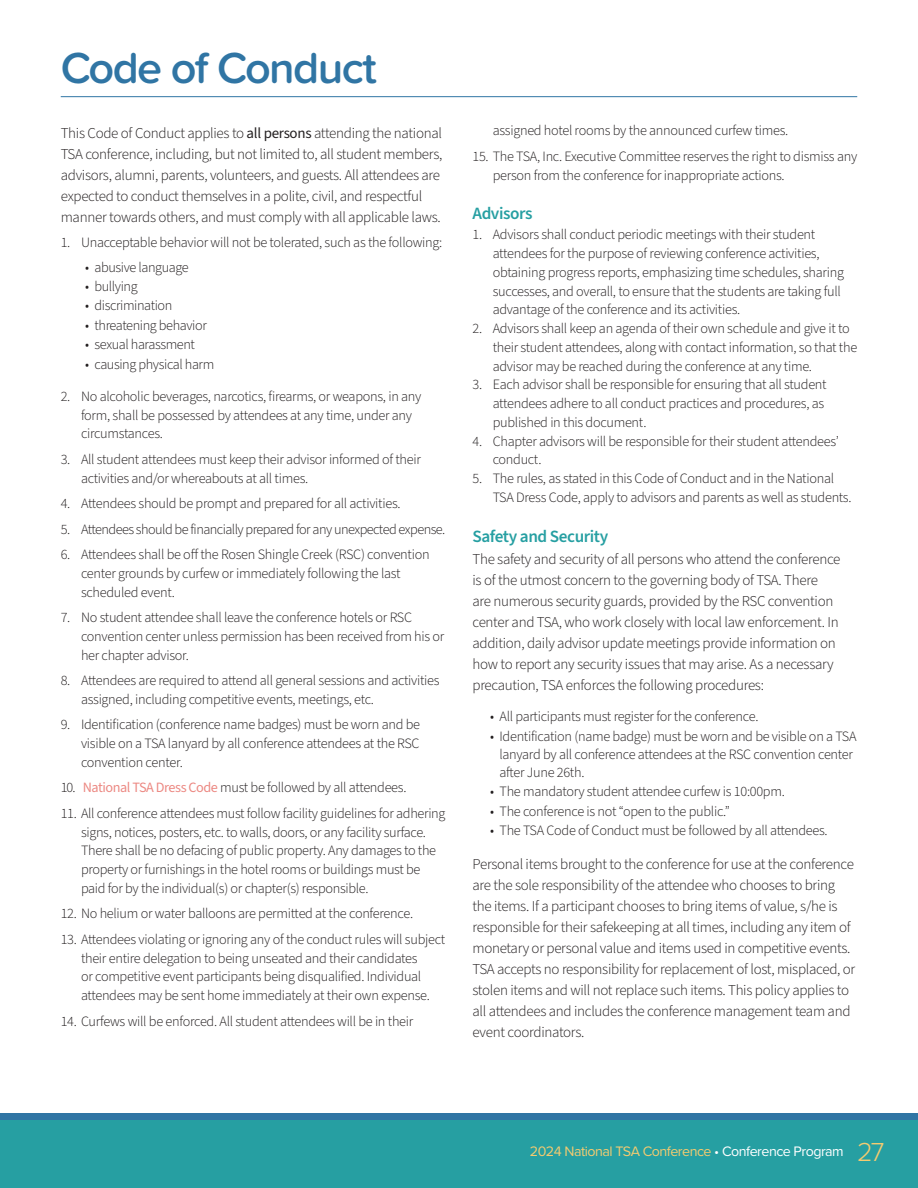
<style>
.page{position:relative;width:918px;height:1188px;background:#fff}
.page>*{position:absolute;margin:0;border:0;box-sizing:border-box;transform-origin:0 0}
.t1{font:600 45px "Proxima Soft";letter-spacing:-.035em;color:#3075a4}
.Subhead_11_5{font:600 17.25px "Source Sans 3";letter-spacing:-.025em;color:#269fa2}
.Body_Copy_10_14{font:300 15px/21px "Source Sans 3";letter-spacing:-.02em;color:#231f20}
.t2{font:300 14.25px/18.8px "Source Sans 3";letter-spacing:-.02em;color:#231f20}
.t3{font:300 14.25px "Source Sans 3";letter-spacing:-.04em;color:#231f20}
.t4{font:14.25px "Proxima Nova";letter-spacing:-.035em;color:#f4cb70}
.s1{font-weight:400}
.s2{font-weight:400;color:#ec8983}
.s3{font-weight:300;color:#fff}
.s4{color:#fff}
.s5{font-weight:300;font-size:27px}
</style>
<div class="page">
<div style="left:0;top:1114px;width:918px;height:67px;background:#3075a4"></div>
<div style="left:0;top:1120px;width:918px;height:68px;background:#269fa2"></div>
<hr style="left:61px;top:96px;width:796px;height:1px;background:#3075a4">
<p class="t1" style="left:61px;top:34px;width:318px">Code of Conduct</p>
<p class="Body_Copy_10_14" style="left:61px;top:122px;width:383px">This Code of Conduct applies to <span class="s1">all persons</span> attending the national TSA conference, including, but not limited to, all student members, advisors, alumni, parents, volunteers, and guests. All attendees are expected to conduct themselves in a polite, civil, and respectful manner towards others, and must comply with all applicable laws.</p>
<p class="t2" style="left:61px;top:233px;width:383px">1. Unacceptable behavior will not be tolerated, such as the following:</p>
<p class="t2" style="left:85px;top:258px;width:105px">• abusive language</p>
<p class="t2" style="left:85px;top:277px;width:54px">• bullying</p>
<p class="t2" style="left:85px;top:296px;width:89px">• discrimination</p>
<p class="t2" style="left:85px;top:316px;width:123px">• threatening behavior</p>
<p class="t2" style="left:85px;top:335px;width:112px">• sexual harassment</p>
<p class="t2" style="left:85px;top:355px;width:131px">• causing physical harm</p>
<p class="t2" style="left:81px;top:387px;width:342px;text-indent:-20px">2. No alcoholic beverages, narcotics, firearms, or weapons, in any form, shall be possessed by attendees at any time, under any circumstances.</p>
<p class="t2" style="left:81px;top:450px;width:341px;text-indent:-20px">3. All student attendees must keep their advisor informed of their activities and/or whereabouts at all times.</p>
<p class="t2" style="left:61px;top:494px;width:341px">4. Attendees should be prompt and prepared for all activities.</p>
<p class="t3" style="left:61px;top:520px;width:386px">5. Attendees should be financially prepared for any unexpected expense.</p>
<p class="t2" style="left:81px;top:545px;width:350px;text-indent:-20px">6. Attendees shall be off the Rosen Shingle Creek (RSC) convention center grounds by curfew or immediately following the last scheduled event.</p>
<p class="t2" style="left:81px;top:608px;width:365px;text-indent:-20px">7. No student attendee shall leave the conference hotels or RSC convention center unless permission has been received from his or her chapter advisor.</p>
<p class="t2" style="left:81px;top:671px;width:360px;text-indent:-20px">8. Attendees are required to attend all general sessions and activities assigned, including competitive events, meetings, etc.</p>
<p class="t2" style="left:81px;top:715px;width:341px;text-align:justify;text-indent:-20px">9. Identification (conference name badges) must be worn and be visible on a TSA lanyard by all conference attendees at the RSC convention center.</p>
<p class="t2" style="left:61px;top:778px;width:347px">10. <span class="s2">National TSA Dress Code</span> must be followed by all attendees.</p>
<p class="t2" style="left:81px;top:804px;width:366px;text-indent:-20px">11. All conference attendees must follow facility guidelines for adhering signs, notices, posters, etc. to walls, doors, or any facility surface.<br>There shall be no defacing of public property. Any damages to the property or furnishings in the hotel rooms or buildings must be paid for by the individual(s) or chapter(s) responsible.</p>
<p class="t2" style="left:61px;top:904px;width:354px">12. No helium or water balloons are permitted at the conference.</p>
<p class="t2" style="left:61px;top:930px;width:386px;text-align:center">13. Attendees violating or ignoring any of the conduct rules will subject their entire delegation to being unseated and their candidates<br>or competitive event participants being disqualified. Individual attendees may be sent home immediately at their own expense.</p>
<p class="t2" style="left:61px;top:1012px;width:354px">14. Curfews will be enforced. All student attendees will be in their</p>
<p class="t2" style="left:493px;top:121px;width:297px">assigned hotel rooms by the announced curfew times.</p>
<p class="t2" style="left:493px;top:147px;width:366px;text-indent:-20px">15. The TSA, Inc. Executive Committee reserves the right to dismiss any person from the conference for inappropriate actions.</p>
<p class="Subhead_11_5" style="left:472px;top:203px;width:62px">Advisors</p>
<p class="t2" style="left:493px;top:225px;width:353px;text-indent:-20px">1. Advisors shall conduct periodic meetings with their student attendees for the purpose of reviewing conference activities, obtaining progress reports, emphasizing time schedules, sharing successes, and overall, to ensure that the students are taking full advantage of the conference and its activities.</p>
<p class="t2" style="left:493px;top:319px;width:366px;text-indent:-20px">2. Advisors shall keep an agenda of their own schedule and give it to their student attendees, along with contact information, so that the advisor may be reached during the conference at any time.</p>
<p class="t2" style="left:493px;top:375px;width:335px;text-indent:-20px">3. Each advisor shall be responsible for ensuring that all student attendees adhere to all conduct practices and procedures, as published in this document.</p>
<p class="t2" style="left:493px;top:432px;width:348px;text-indent:-20px">4. Chapter advisors will be responsible for their student attendees’ conduct.</p>
<p class="t2" style="left:493px;top:469px;width:360px;text-indent:-20px">5. The rules, as stated in this Code of Conduct and in the National<br>TSA Dress Code, apply to advisors and parents as well as students.</p>
<p class="Subhead_11_5" style="left:472px;top:525px;width:137px">Safety and Security</p>
<p class="Body_Copy_10_14" style="left:472px;top:549px;width:369px">The safety and security of all persons who attend the conference is of the utmost concern to the governing body of TSA. There<br>are numerous security guards, provided by the RSC convention center and TSA, who work closely with local law enforcement. In addition, daily advisor update meetings provide information on how to report any security issues that may arise. As a necessary precaution, TSA enforces the following procedures:</p>
<p class="t2" style="left:490px;top:707px;width:270px">• All participants must register for the conference.</p>
<p class="t2" style="left:500px;top:727px;width:359px;line-height:18px;text-indent:-9px">• Identification (name badge) must be worn and be visible on a TSA lanyard by all conference attendees at the RSC convention center after June 26th.</p>
<p class="t2" style="left:490px;top:782px;width:296px">• The mandatory student attendee curfew is 10:00pm.</p>
<p class="t2" style="left:490px;top:802px;width:241px">• The conference is not “open to the public.”</p>
<p class="t2" style="left:490px;top:821px;width:339px">• The TSA Code of Conduct must be followed by all attendees.</p>
<p class="Body_Copy_10_14" style="left:472px;top:854px;width:384px">Personal items brought to the conference for use at the conference are the sole responsibility of the attendee who chooses to bring the items. If a participant chooses to bring items of value, s/he is responsible for their safekeeping at all times, including any item of monetary or personal value and items used in competitive events.<br>TSA accepts no responsibility for replacement of lost, misplaced, or stolen items and will not replace such items. This policy applies to all attendees and includes the conference management team and event coordinators.</p>
<p class="t4" style="left:530px;top:1141px;width:356px">2024 National TSA Conference <span class="s3">•</span> <span class="s4">Conference Program</span> <span class="s5">27</span></p>
</div>
